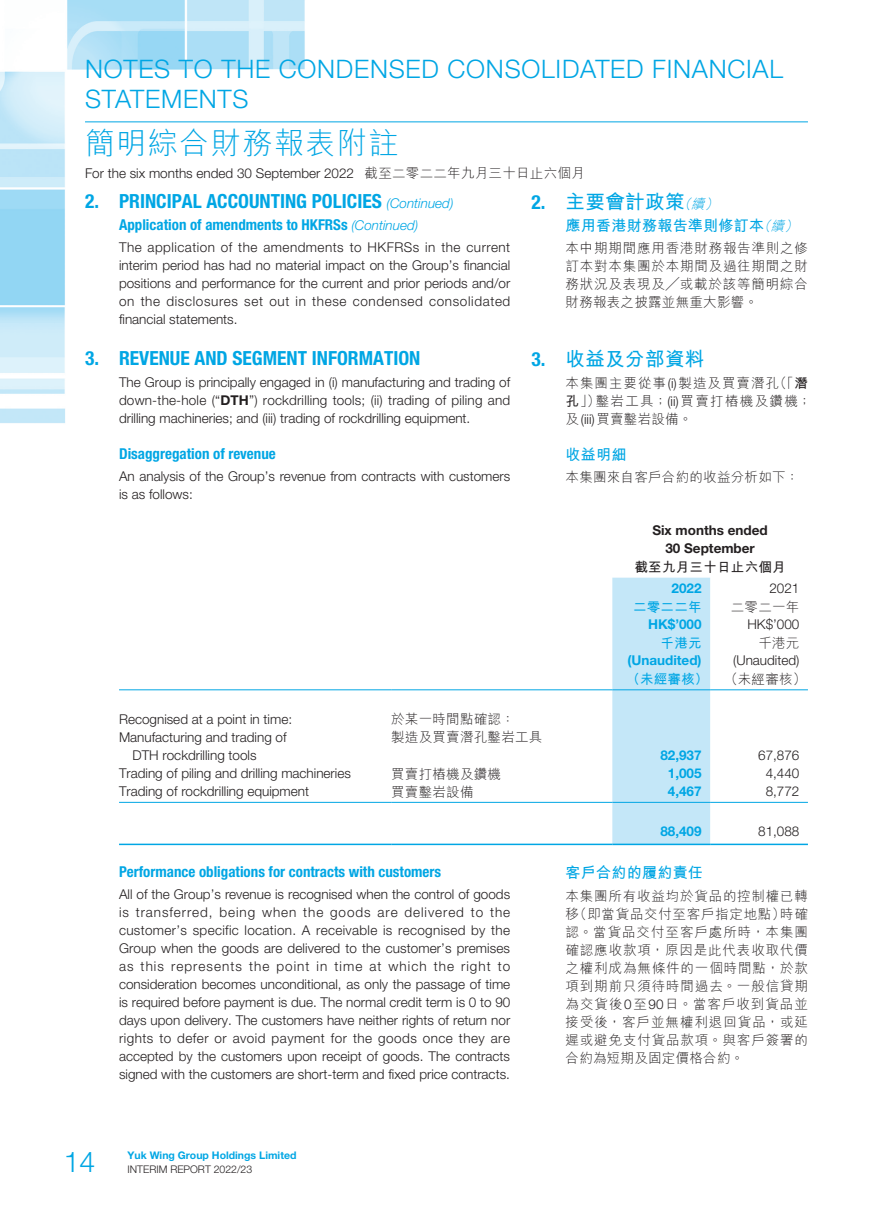
<style>
.page{position:relative;width:893px;height:1212px;background:#fff}
.page>*{position:absolute;margin:0;border:0;box-sizing:border-box;transform-origin:0 0}
.t1{font:300 30px "M Hei HK";letter-spacing:.05em;color:#00a6e4}
.t2{font:300 28.5px "Helvetica Neue LT Std";color:#00a6e4}
.t3{font:300 25.5px/30px "Helvetica Neue LT Std";letter-spacing:.03em;color:#00a6e4}
._01_H1_E{font:700 condensed 19.5px "Helvetica Neue LT Std";color:#00a6e4}
._001_H1_C{font:700 19.5px "M Hei HK";letter-spacing:.02em;color:#00a6e4}
._02_H2_E{font:700 condensed 15px "Helvetica Neue LT Std";color:#00a6e4}
._002_H2_C{font:700 15px "M Hei HK";letter-spacing:.02em;color:#00a6e4}
._00_txt_E{font:300 13.5px/18px "Helvetica Neue LT Std";color:#231f20;text-align:justify}
._000_txt_C{font:300 13.5px/18px "M Hei HK";letter-spacing:.06em;color:#231f20;text-align:justify}
._50_Table_txt{font:300 13.5px "Helvetica Neue LT Std";color:#231f20}
._50_Table_txt-2{font:300 13.5px "M Hei HK";letter-spacing:.02em;color:#231f20}
._50_Table_txt-3{font:700 13.5px "Helvetica Neue LT Std";color:#00a6e4}
._50_Table_txt-4{font:700 13.5px "Helvetica Neue LT Std";color:#231f20}
._000_txt_C-2{font:300 13.5px "M Hei HK";letter-spacing:.02em;color:#231f20}
._50_Table_txt-5{font:700 13.5px "M Hei HK";letter-spacing:.02em;color:#00a6e4}
._50_Table_txt-6{font:700 13.5px "M Hei HK";letter-spacing:.02em;color:#231f20}
.t4{font:700 10.5px "Helvetica Neue LT Std";color:#00a6e4}
.t5{font:300 10.5px "Helvetica Neue LT Std";color:#231f20}
.s1{font-family:"M Hei HK"}
.s2{font-family:"Helvetica Neue LT Std";font-stretch:condensed}
.s3{font-weight:300;font-style:italic;font-size:13.5px}
.s4{font-weight:300;font-style:italic;font-stretch:normal;font-size:13.5px}
.s5{font-weight:700}
.s6{font-family:"Helvetica Neue LT Std"}
</style>
<div class="page">
<img style="left:0;top:0;width:808px;height:846px">
<hr style="left:85px;top:121px;width:723px;height:1px;background:#00a6e4">
<div style="left:612px;top:578px;width:98px;height:265px;background:#c4e7f8"></div>
<hr style="left:119px;top:689px;width:272px;height:1px;background:#00a6e4">
<hr style="left:391px;top:689px;width:221px;height:1px;background:#00a6e4">
<hr style="left:612px;top:689px;width:98px;height:1px;background:#00a6e4">
<hr style="left:710px;top:689px;width:98px;height:1px;background:#00a6e4">
<hr style="left:119px;top:802px;width:272px;height:1px;background:#00a6e4">
<hr style="left:391px;top:802px;width:221px;height:1px;background:#00a6e4">
<hr style="left:612px;top:802px;width:98px;height:1px;background:#00a6e4">
<hr style="left:710px;top:802px;width:98px;height:1px;background:#00a6e4">
<hr style="left:119px;top:843px;width:272px;height:2px;background:#00a6e4">
<hr style="left:391px;top:843px;width:221px;height:2px;background:#00a6e4">
<hr style="left:612px;top:843px;width:98px;height:2px;background:#00a6e4">
<hr style="left:710px;top:843px;width:98px;height:2px;background:#00a6e4">
<p class="t3" style="left:85px;top:54px;width:700px">NOTES TO THE CONDENSED CONSOLIDATED FINANCIAL<br>STATEMENTS</p>
<p class="t1" style="left:85px;top:128px;width:315px">簡明綜合財務報表附註</p>
<p class="_00_txt_E" style="left:85px;top:164px;width:501px">For the six months ended 30 September 2022 <span class="s1">截至二零二二年九月三十日止六個月</span></p>
<p class="_001_H1_C" style="left:531px;top:187px;width:191px"><span class="s2">2.</span> 主要會計政策<span class="s3">（續）</span></p>
<p class="_002_H2_C" style="left:565px;top:215px;width:237px">應用香港財務報告準則修訂本<span class="s3">（續）</span></p>
<p class="_000_txt_C" style="left:565px;top:239px;width:244px">本中期期間應用香港財務報告準則之修訂本對本集團於本期間及過往期間之財務狀況及表現及╱或載於該等簡明綜合財務報表之披露並無重大影響。</p>
<p class="_01_H1_E" style="left:85px;top:189px;width:370px">2. PRINCIPAL ACCOUNTING POLICIES <span class="s4">(Continued)</span></p>
<p class="_02_H2_E" style="left:119px;top:215px;width:301px">Application of amendments to HKFRSs <span class="s4">(Continued)</span></p>
<p class="_00_txt_E" style="left:119px;top:238px;width:393px">The application of the amendments to HKFRSs in the current interim period has had no material impact on the Group’s financial positions and performance for the current and prior periods and/or on the disclosures set out in these condensed consolidated financial statements.</p>
<p class="_01_H1_E" style="left:85px;top:346px;width:337px">3. REVENUE AND SEGMENT INFORMATION</p>
<p class="_00_txt_E" style="left:119px;top:373px;width:393px">The Group is principally engaged in (i) manufacturing and trading of down-the-hole (“<span class="s5">DTH</span>”) rockdrilling tools; (ii) trading of piling and drilling machineries; and (iii) trading of rockdrilling equipment.</p>
<p class="_02_H2_E" style="left:119px;top:444px;width:158px">Disaggregation of revenue</p>
<p class="_00_txt_E" style="left:119px;top:467px;width:393px">An analysis of the Group’s revenue from contracts with customers is as follows:</p>
<p class="_001_H1_C" style="left:531px;top:344px;width:174px"><span class="s2">3.</span> 收益及分部資料</p>
<p class="_000_txt_C" style="left:565px;top:374px;width:247px;text-align:left">本集團主要從事<span class="s6">(i)</span>製造及買賣潛孔（「<span class="s5">潛孔</span>」）鑿岩工具；<span class="s6">(ii)</span>買賣打樁機及鑽機；及<span class="s6">(iii)</span>買賣鑿岩設備。</p>
<p class="_002_H2_C" style="left:565px;top:444px;width:62px">收益明細</p>
<p class="_000_txt_C-2" style="left:565px;top:470px;width:235px">本集團來自客戶合約的收益分析如下：</p>
<p class="_50_Table_txt" style="left:119px;top:711px;width:175px">Recognised at a point in time:</p>
<p class="_50_Table_txt-2" style="left:391px;top:713px;width:125px">於某一時間點確認：</p>
<p class="_50_Table_txt" style="left:119px;top:729px;width:169px">Manufacturing and trading of</p>
<p class="_50_Table_txt" style="left:133px;top:747px;width:126px">DTH rockdrilling tools</p>
<p class="_50_Table_txt-2" style="left:391px;top:731px;width:153px">製造及買賣潛孔鑿岩工具</p>
<p class="_50_Table_txt-4" style="left:652px;top:522px;width:117px">Six months ended</p>
<p class="_50_Table_txt-4" style="left:665px;top:540px;width:91px">30 September</p>
<p class="_50_Table_txt-6" style="left:634px;top:557px;width:153px">截至九月三十日止六個月</p>
<p class="_50_Table_txt-3" style="left:672px;top:580px;width:32px">2022</p>
<p class="_50_Table_txt" style="left:769px;top:580px;width:32px">2021</p>
<p class="_50_Table_txt-5" style="left:633px;top:597px;width:70px">二零二二年</p>
<p class="_50_Table_txt-2" style="left:731px;top:600px;width:70px">二零二一年</p>
<p class="_50_Table_txt-3" style="left:648px;top:616px;width:55px">HK$’000</p>
<p class="_50_Table_txt" style="left:747px;top:616px;width:54px">HK$’000</p>
<p class="_50_Table_txt-5" style="left:661px;top:633px;width:43px">千港元</p>
<p class="_50_Table_txt-2" style="left:758px;top:636px;width:43px">千港元</p>
<p class="_50_Table_txt-3" style="left:627px;top:652px;width:76px">(Unaudited)</p>
<p class="_50_Table_txt" style="left:733px;top:652px;width:68px">(Unaudited)</p>
<p class="_50_Table_txt-5" style="left:627px;top:669px;width:83px">（未經審核）</p>
<p class="_50_Table_txt-2" style="left:724px;top:672px;width:83px">（未經審核）</p>
<p class="_50_Table_txt-3" style="left:660px;top:747px;width:43px">82,937</p>
<p class="_50_Table_txt" style="left:758px;top:747px;width:43px">67,876</p>
<p class="_50_Table_txt" style="left:119px;top:765px;width:233px">Trading of piling and drilling machineries</p>
<p class="_50_Table_txt-2" style="left:391px;top:767px;width:111px">買賣打樁機及鑽機</p>
<p class="_50_Table_txt-3" style="left:668px;top:765px;width:35px">1,005</p>
<p class="_50_Table_txt" style="left:766px;top:765px;width:35px">4,440</p>
<p class="_50_Table_txt" style="left:119px;top:783px;width:192px">Trading of rockdrilling equipment</p>
<p class="_50_Table_txt-2" style="left:391px;top:785px;width:84px">買賣鑿岩設備</p>
<p class="_50_Table_txt-3" style="left:668px;top:783px;width:35px">4,467</p>
<p class="_50_Table_txt" style="left:766px;top:783px;width:35px">8,772</p>
<p class="_50_Table_txt-3" style="left:660px;top:823px;width:43px">88,409</p>
<p class="_50_Table_txt" style="left:758px;top:823px;width:43px">81,088</p>
<p class="_02_H2_E" style="left:119px;top:862px;width:324px">Performance obligations for contracts with customers</p>
<p class="_00_txt_E" style="left:119px;top:885px;width:393px">All of the Group’s revenue is recognised when the control of goods is transferred, being when the goods are delivered to the customer’s specific location. A receivable is recognised by the Group when the goods are delivered to the customer’s premises as this represents the point in time at which the right to consideration becomes unconditional, as only the passage of time is required before payment is due. The normal credit term is 0 to 90 days upon delivery. The customers have neither rights of return nor rights to defer or avoid payment for the goods once they are accepted by the customers upon receipt of goods. The contracts signed with the customers are short-term and fixed price contracts.</p>
<p class="_002_H2_C" style="left:565px;top:862px;width:139px">客戶合約的履約責任</p>
<p class="_000_txt_C" style="left:565px;top:886px;width:244px">本集團所有收益均於貨品的控制權已轉移（即當貨品交付至客戶指定地點）時確認。當貨品交付至客戶處所時，本集團確認應收款項，原因是此代表收取代價之權利成為無條件的一個時間點，於款項到期前只須待時間過去。一般信貸期為交貨後<span class="s6">0</span>至<span class="s6">90</span>日。當客戶收到貨品並接受後，客戶並無權利退回貨品，或延遲或避免支付貨品款項。與客戶簽署的合約為短期及固定價格合約。</p>
<p class="t2" style="left:64px;top:1144px;width:33px">14</p>
<p class="t4" style="left:128px;top:1149px;width:170px">Yuk Wing Group Holdings Limited</p>
<p class="t5" style="left:128px;top:1162px;width:126px">INTERIM REPORT 2022/23</p>
</div>
